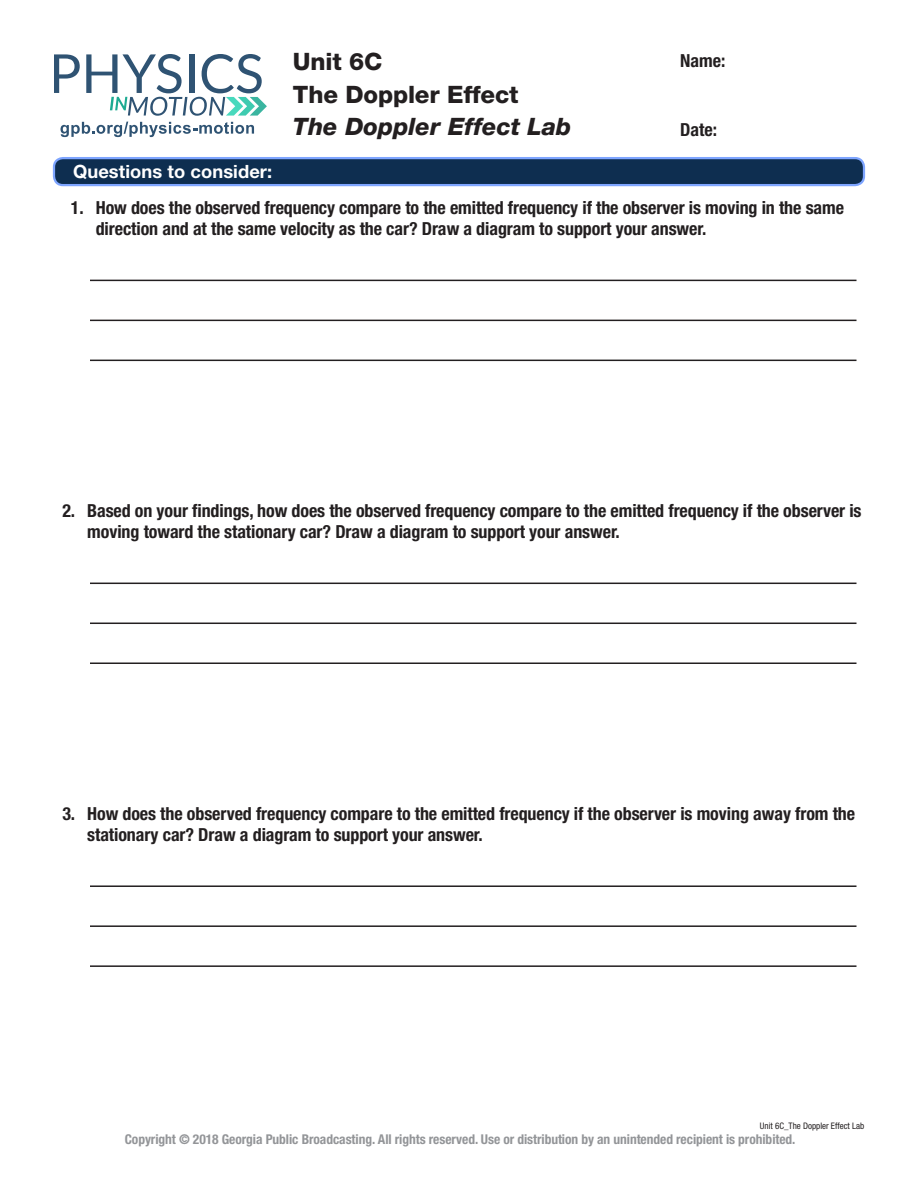
<style>
.page{position:relative;width:918px;height:1188px;background:#fff}
.page>*{position:absolute;margin:0;border:0;box-sizing:border-box;transform-origin:0 0}
.t1{font:800 24px/33.5px "Helvetica Neue LT Std";letter-spacing:-.005em;color:#231f20}
.t2{font:italic 800 24px "Helvetica Neue LT Std";color:#231f20}
.BlueheaderFONT{font:700 18.3px "Helvetica Neue LT Std";letter-spacing:.005em;color:#fff}
.question_longer_styl{font:700 condensed 18px/21px "Helvetica Neue LT Std";letter-spacing:-.005em;color:#231f20}
.t3{font:700 condensed 13.5px "Helvetica Neue LT Std";letter-spacing:-.005em;color:#939598}
.t4{font:condensed 9px "Helvetica Neue LT Std";color:#231f20}
</style>
<div class="page">
<svg style="left:54px;top:54px;width:26px;height:39px"></svg>
<svg style="left:86px;top:54px;width:181px;height:62px"></svg>
<svg style="left:61px;top:122px;width:193px;height:15px"></svg>
<div style="left:54px;top:158px;width:810px;height:27px;background:#0e2e50;border-radius:9px"></div>
<div style="left:53px;top:157px;width:812px;height:29px;border:2px solid #7ea5ff;border-radius:9px"></div>
<hr style="left:90px;top:280px;width:766px;height:1px;background:#231f20">
<hr style="left:90px;top:320px;width:766px;height:1px;background:#231f20">
<hr style="left:90px;top:360px;width:766px;height:1px;background:#231f20">
<hr style="left:90px;top:583px;width:766px;height:1px;background:#231f20">
<hr style="left:90px;top:623px;width:766px;height:1px;background:#231f20">
<hr style="left:90px;top:663px;width:766px;height:1px;background:#231f20">
<hr style="left:90px;top:885px;width:766px;height:2px;background:#231f20">
<hr style="left:90px;top:925px;width:766px;height:2px;background:#231f20">
<hr style="left:90px;top:965px;width:766px;height:2px;background:#231f20">
<h1 class="t1" style="left:293px;top:44px;width:227px">Unit 6C<br>The Doppler Effect</h1>
<h1 class="t2" style="left:293px;top:112px;width:280px">The Doppler Effect Lab</h1>
<p class="question_longer_styl" style="left:680px;top:50px;width:47px">Name:</p>
<p class="question_longer_styl" style="left:680px;top:119px;width:38px">Date:</p>
<p class="BlueheaderFONT" style="left:73px;top:160px;width:201px">Questions to consider:</p>
<p class="question_longer_styl" style="left:96px;top:197px;width:750px;text-indent:-25px">1. How does the observed frequency compare to the emitted frequency if the observer is moving in the same direction and at the same velocity as the car? Draw a diagram to support your answer.</p>
<p class="question_longer_styl" style="left:87px;top:500px;width:776px;text-indent:-25px">2. Based on your findings, how does the observed frequency compare to the emitted frequency if the observer is moving toward the stationary car? Draw a diagram to support your answer.</p>
<p class="question_longer_styl" style="left:87px;top:803px;width:769px;text-indent:-25px">3. How does the observed frequency compare to the emitted frequency if the observer is moving away from the stationary car? Draw a diagram to support your answer.</p>
<p class="t4" style="left:760px;top:1121px;width:106px">Unit 6C_The Doppler Effect Lab</p>
<p class="t3" style="left:125px;top:1131px;width:672px">Copyright © 2018 Georgia Public Broadcasting. All rights reserved. Use or distribution by an unintended recipient is prohibited.</p>
</div>
